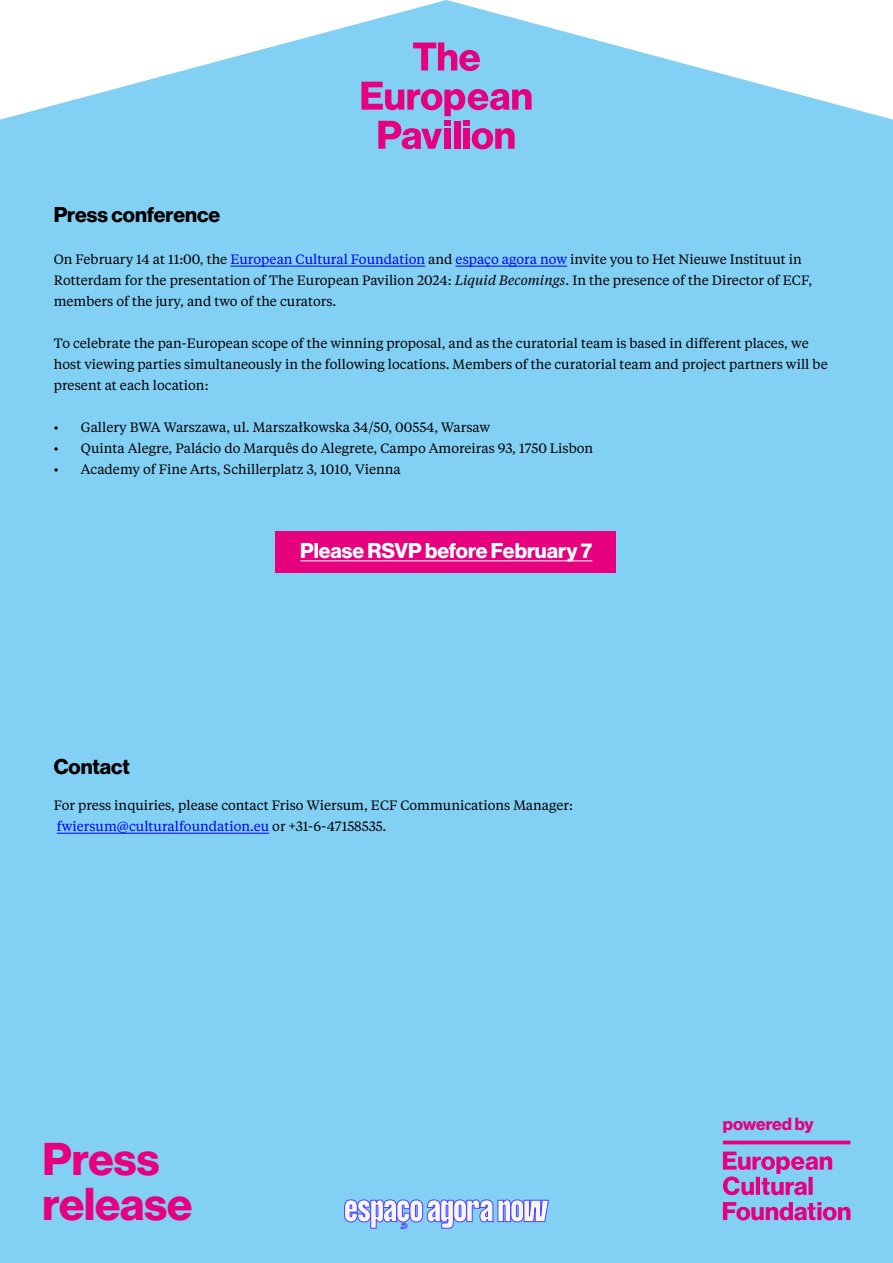
<style>
.page{position:relative;width:893px;height:1263px;background:#83d0f5}
.page>*{position:absolute;margin:0;border:0;box-sizing:border-box;transform-origin:0 0}
.t1{font:45px/45px "N Haas Grotesk DS Pro 75 Bd";letter-spacing:-.005em;color:#e6007d}
.t2{font:21px "N Haas Grotesk DS Pro 75 Bd";color:#fff}
.t3{font:21px "N Haas Grotesk DS Pro 75 Bd";color:#000}
.t4{font:17.25px "N Haas Grotesk DS Pro 75 Bd";letter-spacing:-.005em;color:#e6007d}
.t5{font:13.5px/21px "Tiempos Text";color:#000}
.s1{color:#00f}
.s2{font-style:italic}
</style>
<div class="page">
<svg style="left:0;top:0;width:893px;height:120px;fill:#fff"></svg>
<svg style="left:361px;top:82px;width:170px;height:67px"></svg>
<svg style="left:413px;top:43px;width:67px;height:28px"></svg>
<div style="left:275px;top:531px;width:340px;height:42px;background:#e6007d"></div>
<hr style="left:230px;top:266px;width:195px;height:1px;background:#00f">
<hr style="left:456px;top:266px;width:111px;height:1px;background:#00f">
<hr style="left:300px;top:561px;width:292px;height:1px;background:#fff">
<hr style="left:57px;top:833px;width:212px;height:1px;background:#00f">
<svg style="left:723px;top:1140px;width:127px;height:80px"></svg>
<svg style="left:344px;top:1200px;width:205px;height:28px"></svg>
<h2 class="t3" style="left:54px;top:202px;width:168px">Press conference</h2>
<p class="t5" style="left:54px;top:248px;width:760px">On February 14 at 11:00, the <span class="s1">European Cultural Foundation</span> and <span class="s1">espaço agora now</span> invite you to Het Nieuwe Instituut in<br>Rotterdam for the presentation of The European Pavilion 2024: <span class="s2">Liquid Becomings</span>. In the presence of the Director of ECF, members of the jury, and two of the curators.</p>
<p class="t5" style="left:54px;top:332px;width:775px">To celebrate the pan-European scope of the winning proposal, and as the curatorial team is based in different places, we host viewing parties simultaneously in the following locations. Members of the curatorial team and project partners will be present at each location:</p>
<p class="t5" style="left:54px;top:416px;width:438px">• Gallery BWA Warszawa, ul. Marszałkowska 34/50, 00554, Warsaw</p>
<p class="t5" style="left:54px;top:437px;width:541px">• Quinta Alegre, Palácio do Marquês do Alegrete, Campo Amoreiras 93, 1750 Lisbon</p>
<p class="t5" style="left:54px;top:458px;width:348px">• Academy of Fine Arts, Schillerplatz 3, 1010, Vienna</p>
<h2 class="t2" style="left:300px;top:538px;width:294px">Please RSVP before February 7</h2>
<h2 class="t3" style="left:54px;top:754px;width:77px">Contact</h2>
<p class="t5" style="left:54px;top:794px;width:521px">For press inquiries, please contact Friso Wiersum, ECF Communications Manager: <span class="s1">fwiersum@culturalfoundation.eu</span> or +31-6-47158535.</p>
<h1 class="t1" style="left:43px;top:1138px;width:151px">Press release</h1>
<p class="t4" style="left:723px;top:1113px;width:92px">powered by</p>
</div>
